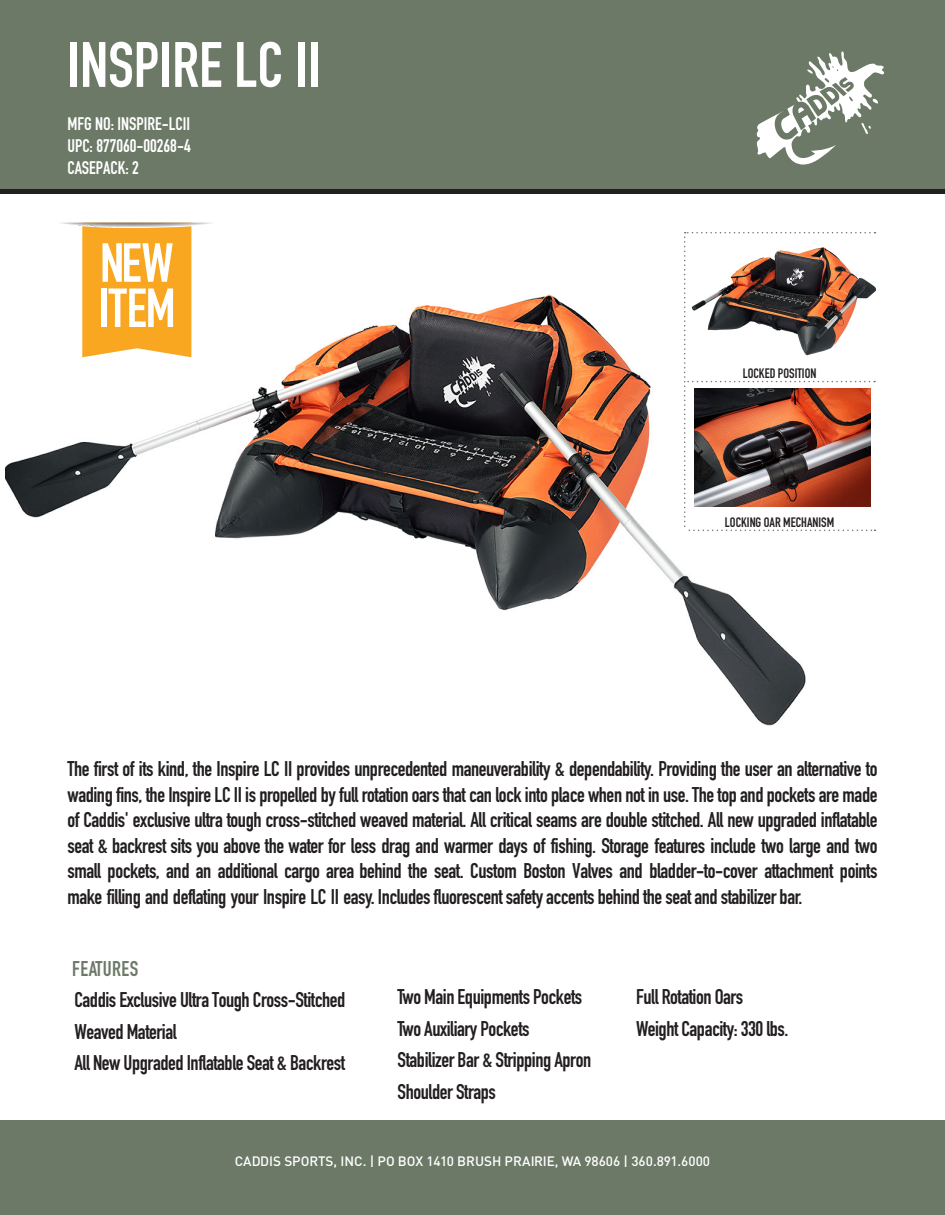
<style>
.page{position:relative;width:945px;height:1215px;background:#fff}
.page>*{position:absolute;margin:0;border:0;box-sizing:border-box;transform-origin:0 0}
.t1{font:700 63px "DIN Condensed";color:#fff}
.t2{font:700 54.15px/45.3px "DIN Condensed";letter-spacing:-.01em;color:#fff}
.t3{font:700 21px/25.5px "DIN Condensed";letter-spacing:-.02em;color:#231f20}
.t4{font:700 21px/31.5px "DIN Condensed";letter-spacing:-.02em;color:#231f20}
.t5{font:700 18px/21.6px "DIN Condensed";color:#fff;text-align:justify}
.t6{font:500 13.5px "DIN";color:#fff}
.t7{font:700 13.5px "DIN Condensed";color:#231f20}
.s1{color:#6c7966}
.s2{font-style:inherit}
</style>
<div class="page">
<div style="left:0;top:0;width:945px;height:189px;background:#6c7966"></div>
<div style="left:0;top:189px;width:945px;height:5px;background:#231f20"></div>
<div style="left:0;top:1120px;width:945px;height:95px;background:#6c7966"></div>
<svg style="left:756px;top:51px;width:128px;height:114px"></svg>
<img style="left:5px;top:295px;width:801px;height:430px">
<svg style="left:57px;top:223px;width:159px;height:134px"></svg>
<svg style="left:684px;top:232px;width:191px;height:299px"></svg>
<h1 class="t1" style="left:67px;top:22px;width:255px">INSPIRE LC II</h1>
<p class="t5" style="left:67px;top:113px;width:125px">MFG NO: INSPIRE-LCII UPC: 877060-00268-4<br>CASEPACK: 2</p>
<h2 class="t2" style="left:98px;top:240px;width:79px">NEW<br>ITEM</h2>
<p class="t7" style="left:743px;top:364px;width:75px">LOCKED POSITION</p>
<p class="t7" style="left:725px;top:513px;width:111px">LOCKING OAR MECHANISM</p>
<p class="t3" style="left:67px;top:756px;width:812px;text-align:justify">The first of its kind, the Inspire LC II provides unprecedented maneuverability &amp; dependability. Providing the user an alternative to wading fins, the Inspire LC II is propelled by full rotation oars that can lock into place when not in use. The top and pockets are made of Caddis' exclusive ultra tough cross-stitched weaved material. All critical seams are double stitched. All new upgraded inflatable seat &amp; backrest sits you above the water for less drag and warmer days of fishing. Storage features include two large and two small pockets, and an additional cargo area behind the seat. Custom Boston Valves and bladder-to-cover attachment points make filling and deflating your Inspire LC II easy. Includes fluorescent safety accents behind the seat and stabilizer bar.</p>
<p class="t4" style="left:72px;top:952px;width:275px"><span class="s1">FEATURES<br></span>Caddis Exclusive Ultra <span class="s2">T</span>ough Cross-Stitched<br>Weaved Material<br>All New Upgraded Inflatable Seat &amp; Backrest</p>
<p class="t3" style="left:398px;top:981px;width:195px;line-height:31.5px">Two Main Equipments Pockets<br>Two Auxiliary Pockets<br>Stabilizer Bar &amp; Stripping Apron<br>Shoulder Straps</p>
<p class="t3" style="left:636px;top:981px;width:154px;line-height:31.5px">Full Rotation Oars<br>Weight Capacity: 330 lbs.</p>
<p class="t6" style="left:235px;top:1153px;width:477px">CADDIS SPORTS, INC. | PO BOX 1410 BRUSH PRAIRIE, WA 98606 | 360.891.6000</p>
</div>
